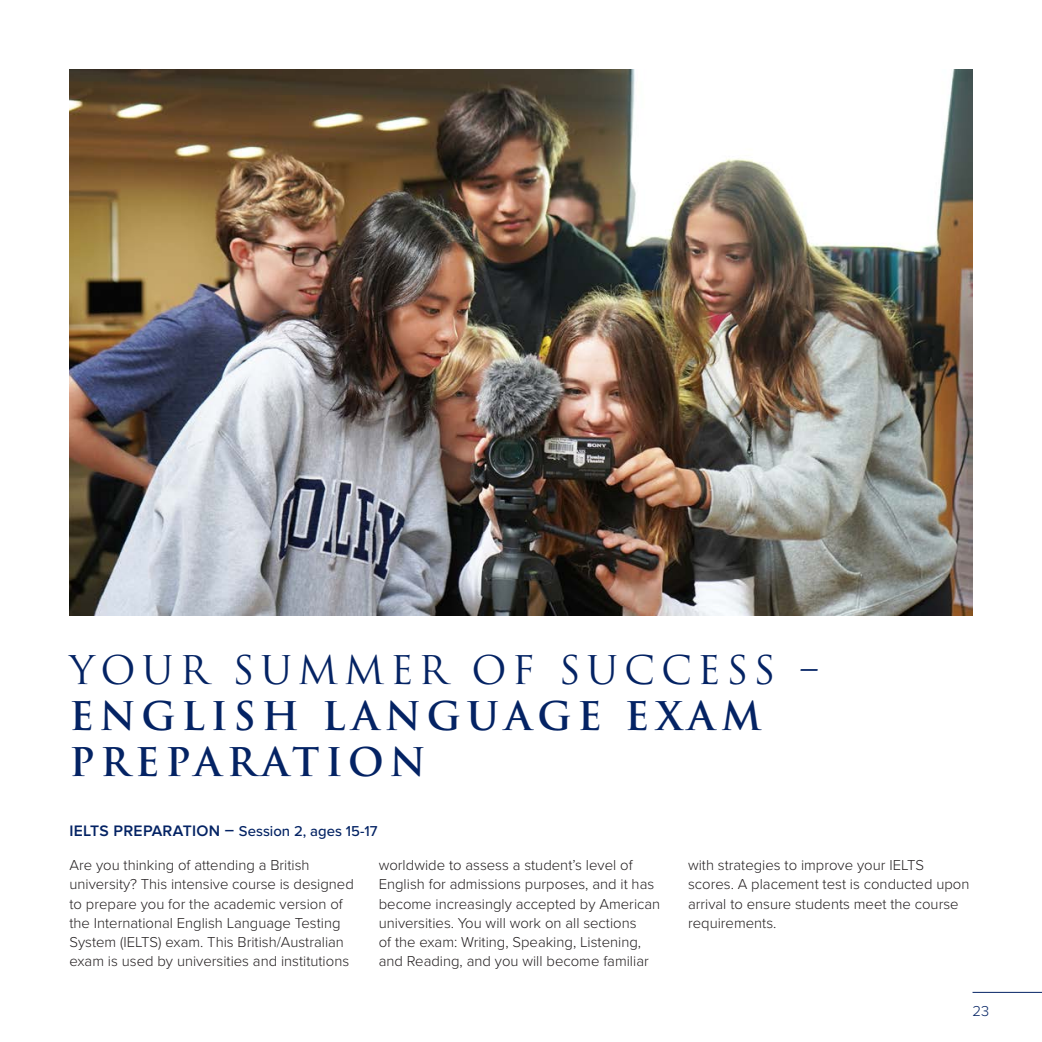
<style>
.page{position:relative;width:1042px;height:1042px;background:#fff}
.page>*{position:absolute;margin:0;border:0;box-sizing:border-box;transform-origin:0 0}
.t1{font:700 38.5px/46.2px "Trajan Pro";letter-spacing:.15em;color:#042364}
.t2{font:38.5px "Trajan Pro 3";letter-spacing:.15em;color:#042364}
.t3{font:300 14.88px/19.2px "Proxima Nova";color:#231f20}
.t4{font:500 14.88px "Proxima Nova";color:#042364}
.t5{font:300 14.88px "Proxima Nova";color:#042364}
.s1{font-weight:600;font-size:15.75px}
</style>
<div class="page">
<img style="left:69px;top:69px;width:903px;height:546px">
<hr style="left:972px;top:992px;width:70px;height:1px;background:#042364">
<h1 class="t2" style="left:69px;top:643px;width:751px">YOUR SUMMER OF SUCCESS –</h1>
<h1 class="t1" style="left:69px;top:693px;width:693px">ENGLISH LANGUAGE EXAM<br>PREPARATION</h1>
<p class="t4" style="left:69px;top:820px;width:310px"><span class="s1">IELTS PREPARATION –</span> Session 2, ages 15-17</p>
<p class="t3" style="left:69px;top:855px;width:286px">Are you thinking of attending a British university? This intensive course is designed to prepare you for the academic version of the International English Language Testing System (IELTS) exam. This British/Australian exam is used by universities and institutions</p>
<p class="t3" style="left:379px;top:855px;width:283px">worldwide to assess a student’s level of English for admissions purposes, and it has become increasingly accepted by American universities. You will work on all sections<br>of the exam: Writing, Speaking, Listening, and Reading, and you will become familiar</p>
<p class="t3" style="left:688px;top:855px;width:283px">with strategies to improve your IELTS scores. A placement test is conducted upon arrival to ensure students meet the course requirements.</p>
<p class="t5" style="left:972px;top:1000px;width:18px">23</p>
</div>
